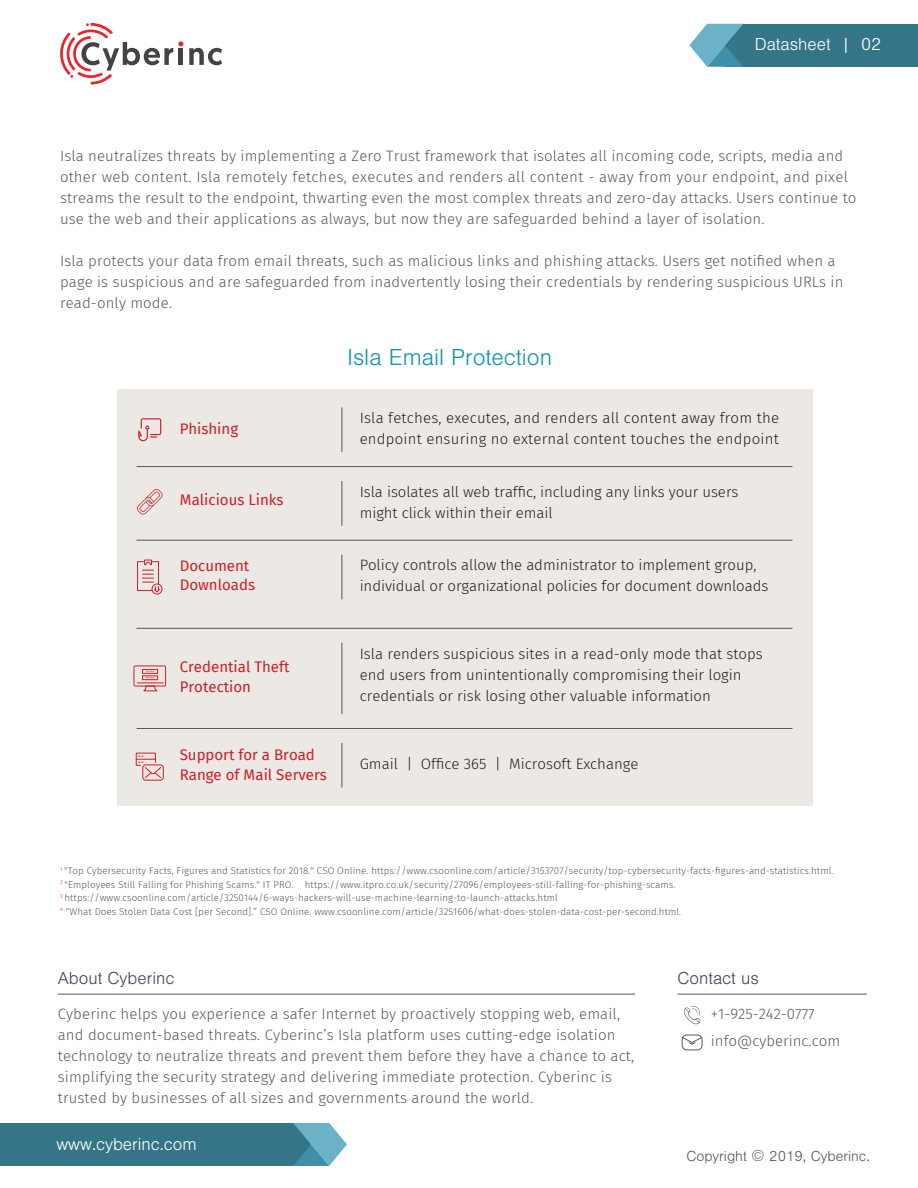
<style>
.page{position:relative;width:918px;height:1188px;background:#fff}
.page>*{position:absolute;margin:0;border:0;box-sizing:border-box;transform-origin:0 0}
.t1{font:300 24px "Nimbus San";color:#1396ae}
.t2{font:300 18px "Nimbus San";color:#fff}
.t3{font:300 18px "Nimbus San";color:#42465d}
.t4{font:300 15px/21px "Fira Sans";letter-spacing:.005em;color:#58595b}
.t5{font:300 15px/21px "Fira Sans";color:#231f20}
.t6{font:15px/19.5px "Fira Sans";color:#c72128}
.t7{font:300 15px "Nimbus San";color:#58595b}
.t8{font:300 9.75px/13.5px "Fira Sans";letter-spacing:.005em;color:#58595b}
.s1{font-size:16.5px}
</style>
<div class="page">
<svg style="left:189px;top:48px;width:33px;height:17px"></svg>
<svg style="left:60px;top:23px;width:123px;height:62px"></svg>
<div style="left:725px;top:24px;width:193px;height:43px;background:#357588"></div>
<div style="left:0;top:1123px;width:311px;height:43px;background:#357588"></div>
<hr style="left:58px;top:994px;width:577px;height:1px;background:#58595b">
<hr style="left:678px;top:994px;width:189px;height:1px;background:#58595b">
<svg style="left:683px;top:1006px;width:18px;height:18px"></svg>
<div style="left:682px;top:1035px;width:20px;height:15px;border:1px solid #58595b;border-radius:5px"></div>
<svg style="left:681px;top:1037px;width:22px;height:8px"></svg>
<svg style="left:293px;top:1123px;width:54px;height:43px"></svg>
<svg style="left:689px;top:24px;width:54px;height:43px"></svg>
<div style="left:117px;top:390px;width:695px;height:416px;background:#ece8e4"></div>
<hr style="left:137px;top:728px;width:655px;height:1px;background:#58595b">
<hr style="left:137px;top:628px;width:655px;height:1px;background:#58595b">
<hr style="left:137px;top:540px;width:655px;height:1px;background:#58595b">
<hr style="left:137px;top:466px;width:655px;height:1px;background:#58595b">
<svg style="left:137px;top:489px;width:26px;height:26px"></svg>
<hr style="left:342px;top:481px;width:1px;height:45px;background:#58595b">
<svg style="left:138px;top:418px;width:23px;height:24px"></svg>
<hr style="left:342px;top:407px;width:1px;height:45px;background:#58595b">
<svg style="left:137px;top:559px;width:24px;height:34px"></svg>
<div style="left:152px;top:584px;width:10px;height:10px;border:1px solid #c72129;border-radius:50%"></div>
<hr style="left:342px;top:555px;width:1px;height:44px;background:#58595b">
<div style="left:142px;top:764px;width:22px;height:17px;border:1px solid #c72129;border-radius:3px"></div>
<svg style="left:135px;top:752px;width:27px;height:27px"></svg>
<hr style="left:342px;top:743px;width:1px;height:45px;background:#58595b">
<div style="left:142px;top:669px;width:16px;height:5px;border:1px solid #c72129"></div>
<svg style="left:137px;top:671px;width:26px;height:21px"></svg>
<div style="left:134px;top:665px;width:32px;height:22px;border:1px solid #c72129"></div>
<hr style="left:342px;top:643px;width:1px;height:71px;background:#58595b">
<p class="t2" style="left:755px;top:35px;width:128px">Datasheet | 02</p>
<p class="t4" style="left:60px;top:146px;width:798px">Isla neutralizes threats by implementing a Zero Trust framework that isolates all incoming code, scripts, media and other web content. Isla remotely fetches, executes and renders all content - away from your endpoint, and pixel streams the result to the endpoint, thwarting even the most complex threats and zero-day attacks. Users continue to use the web and their applications as always, but now they are safeguarded behind a layer of isolation.</p>
<p class="t4" style="left:60px;top:251px;width:785px">Isla protects your data from email threats, such as malicious links and phishing attacks. Users get notified when a page is suspicious and are safeguarded from inadvertently losing their credentials by rendering suspicious URLs in read-only mode.</p>
<p class="t6" style="left:180px;top:418px;width:60px">Phishing</p>
<p class="t6" style="left:180px;top:490px;width:105px">Malicious Links</p>
<p class="t6" style="left:180px;top:555px;width:77px">Document<br>Downloads</p>
<p class="t6" style="left:180px;top:657px;width:111px">Credential Theft<br>Protection</p>
<p class="t6" style="left:180px;top:745px;width:149px">Support for a Broad<br>Range of Mail Servers</p>
<h1 class="t1" style="left:348px;top:345px;width:206px">Isla Email Protection</h1>
<p class="t5" style="left:360px;top:407px;width:421px">Isla fetches, executes, and renders all content away from the endpoint ensuring no external content touches the endpoint</p>
<p class="t5" style="left:360px;top:481px;width:380px">Isla isolates all web traffic, including any links your users might click within their email</p>
<p class="t5" style="left:360px;top:554px;width:410px">Policy controls allow the administrator to implement group, individual or organizational policies for document downloads</p>
<p class="t5" style="left:360px;top:643px;width:405px">Isla renders suspicious sites in a read-only mode that stops end users from unintentionally compromising their login credentials or risk losing other valuable information</p>
<p class="t5" style="left:360px;top:754px;width:280px">Gmail | Office 365 | Microsoft Exchange</p>
<p class="t8" style="left:60px;top:864px;width:775px"><sup>1</sup> "Top Cybersecurity Facts, Figures and Statistics for 2018." CSO Online. https://www.csoonline.com/article/3153707/security/top-cybersecurity-facts-figures-and-statistics.html.<br><sup>2</sup> "Employees Still Falling for Phishing Scams." IT PRO. https://www.itpro.co.uk/security/27096/employees-still-falling-for-phishing-scams.<br><sup>3</sup> https://www.csoonline.com/article/3250144/6-ways-hackers-will-use-machine-learning-to-launch-attacks.html<br><sup>4</sup> “What Does Stolen Data Cost [per Second].” CSO Online. www.csoonline.com/article/3251606/what-does-stolen-data-cost-per-second.html.</p>
<p class="t3" style="left:58px;top:968px;width:118px">About Cyberinc</p>
<p class="t3" style="left:678px;top:968px;width:83px">Contact us</p>
<p class="t4" style="left:711px;top:1000px;width:131px;line-height:27px">+1-925-242-0777 info@cyberinc.com</p>
<p class="t4" style="left:58px;top:1004px;width:578px">Cyberinc helps you experience a safer Internet by proactively stopping web, email, and document-based threats. Cyberinc’s Isla platform uses cutting-edge isolation technology to neutralize threats and prevent them before they have a chance to act, simplifying the security strategy and delivering immediate protection. Cyberinc is trusted by businesses of all sizes and governments around the world.</p>
<p class="t2" style="left:56px;top:1134px;width:142px">www.cyberinc.com</p>
<p class="t7" style="left:686px;top:1149px;width:185px">Copyright <span class="s1">©</span> 2019, Cyberinc.</p>
</div>
